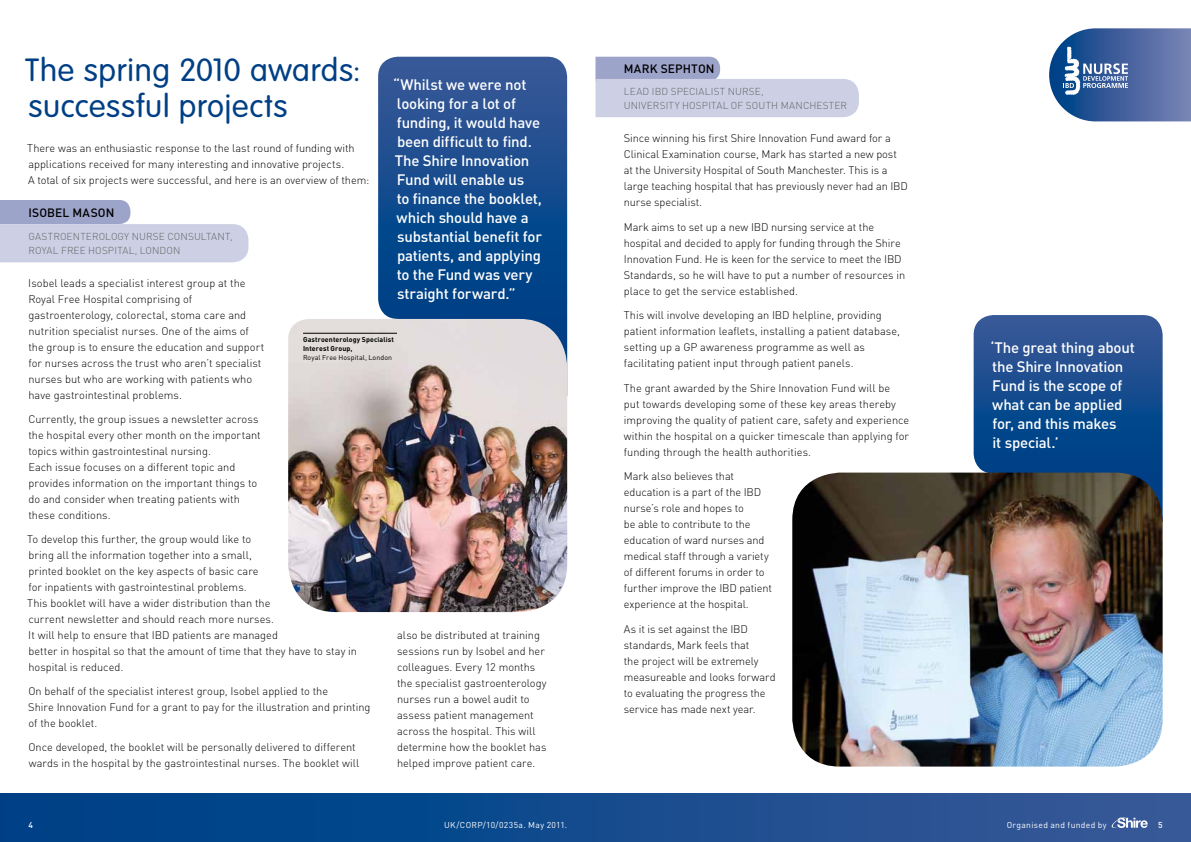
<style>
.page{position:relative;width:1191px;height:842px;background:#fff}
.page>*{position:absolute;margin:0;border:0;box-sizing:border-box;transform-origin:0 0}
.t1{font:300 31.6px/35px "VAG Rounded";letter-spacing:.02em;color:#003f85}
.t2{font:500 15px/19px "DIN";letter-spacing:-.015em;color:#fff}
.t3{font:500 12px "DIN";letter-spacing:.105em;color:#000}
.t4{font:300 11px/16px "DIN";letter-spacing:-.005em;color:#000}
.t5{font:300 10px "DIN";letter-spacing:.01em;color:#646567}
.t6{font:8.5px "DIN";letter-spacing:.04em;color:#fff}
.t7{font:500 8.5px "DIN";color:#fff}
.t8{font:700 7px/9px "DIN";letter-spacing:.015em;color:#000}
.t9{font:7px "DIN";letter-spacing:.015em;color:#000}
</style>
<div class="page">
<div style="left:0;top:794px;width:1191px;height:48px;background:linear-gradient(to right,#003f85,#385997)"></div>
<svg style="left:1111px;top:817px;width:36px;height:11px"></svg>
<svg style="left:0;top:200px;width:248px;height:62px"></svg>
<svg style="left:378px;top:57px;width:189px;height:262px;background:#174d8f"></svg>
<svg style="left:595px;top:57px;width:264px;height:60px"></svg>
<img style="left:288px;top:319px;width:279px;height:293px">
<svg style="left:973px;top:315px;width:189px;height:158px;background:#1d5191"></svg>
<svg style="left:1049px;top:28px;width:142px;height:93px;background:#5c78ab"></svg>
<img style="left:792px;top:473px;width:370px;height:293px">
<hr style="left:303px;top:333px;width:94px;height:1px;background:#000">
<h1 class="t1" style="left:25px;top:53px;width:337px">The spring 2010 awards: successful projects</h1>
<p class="t4" style="left:27px;top:140px;width:343px">There was an enthusiastic response to the last round of funding with applications received for many interesting and innovative projects.<br>A total of six projects were successful, and here is an overview of them:</p>
<p class="t3" style="left:29px;top:205px;width:87px">Isobel Mason</p>
<p class="t5" style="left:28px;top:230px;width:78px">Gastroenterolog</p>
<p class="t5" style="left:124px;top:230px;width:57px">y Nu rse Consultant</p>
<p class="t5" style="left:230px;top:230px;width:4px">,</p>
<p class="t5" style="left:28px;top:244px;width:74px">Royal Free Hospital</p>
<p class="t5" style="left:135px;top:244px;width:19px">, London</p>
<p class="t4" style="left:28px;top:275px;width:237px">Isobel leads a specialist interest group at the Royal Free Hospital comprising of gastroenterology, colorectal, stoma care and nutrition specialist nurses. One of the aims of the group is to ensure the education and support for nurses across the trust who aren’t specialist nurses but who are working with patients who have gastrointestinal problems.</p>
<p class="t4" style="left:28px;top:411px;width:234px">Currently, the group issues a newsletter across the hospital every other month on the important topics within gastrointestinal nursing.<br>Each issue focuses on a different topic and provides information on the important things to do and consider when treating patients with these conditions.</p>
<p class="t4" style="left:27px;top:531px;width:331px">To develop this further, the group would like to<br>bring all the information together into a small,<br>printed booklet on the key aspects of basic care<br>for inpatients with gastrointestinal problems.<br>This booklet will have a wider distribution than the<br>current newsletter and should reach more nurses.<br>It will help to ensure that IBD patients are managed<br>better in hospital so that the amount of time that they have to stay in hospital is reduced.</p>
<p class="t4" style="left:28px;top:683px;width:344px">On behalf of the specialist interest group, Isobel applied to the<br>Shire Innovation Fund for a grant to pay for the illustration and printing of the booklet.</p>
<p class="t4" style="left:28px;top:739px;width:332px">Once developed, the booklet will be personally delivered to different wards in the hospital by the gastrointestinal nurses. The booklet will</p>
<p class="t2" style="left:393px;top:74px;width:150px">“Whilst we were not looking for a lot of funding, it would have been difficult to find.<br>The Shire Innovation<br>Fund will enable us<br>to finance the booklet, which should have a substantial benefit for patients, and applying to the Fund was very straight forward.”</p>
<p class="t8" style="left:303px;top:334px;width:92px">Gastroenterology Specialist<br>Interest Group,</p>
<p class="t9" style="left:303px;top:353px;width:91px">Royal Free Hospital, London</p>
<p class="t4" style="left:397px;top:627px;width:151px">also be distributed at training sessions run by Isobel and her colleagues. Every 12 months the specialist gastroenterology nurses run a bowel audit to assess patient management across the hospital. This will determine how the booklet has helped improve patient care.</p>
<p class="t3" style="left:624px;top:61px;width:92px">Mark Sephton</p>
<p class="t5" style="left:624px;top:85px;width:72px">Lead IBD Specialist</p>
<p class="t5" style="left:727px;top:85px;width:37px">Nu rse,</p>
<p class="t5" style="left:624px;top:99px;width:72px">University Hospital</p>
<p class="t5" style="left:731px;top:99px;width:29px">of South</p>
<p class="t5" style="left:781px;top:99px;width:16px">Manch</p>
<p class="t5" style="left:816px;top:99px;width:32px">ester</p>
<p class="t4" style="left:624px;top:130px;width:285px">Since winning his first Shire Innovation Fund award for a Clinical Examination course, Mark has started a new post at the University Hospital of South Manchester. This is a large teaching hospital that has previously never had an IBD nurse specialist.</p>
<p class="t4" style="left:624px;top:219px;width:283px">Mark aims to set up a new IBD nursing service at the hospital and decided to apply for funding through the Shire Innovation Fund. He is keen for the service to meet the IBD Standards, so he will have to put a number of resources in place to get the service established.</p>
<p class="t4" style="left:624px;top:307px;width:277px">This will involve developing an IBD helpline, providing patient information leaflets, installing a patient database, setting up a GP awareness programme as well as facilitating patient input through patient panels.</p>
<p class="t4" style="left:624px;top:380px;width:287px">The grant awarded by the Shire Innovation Fund will be<br>put towards developing some of these key areas thereby improving the quality of patient care, safety and experience within the hospital on a quicker timescale than applying for funding through the health authorities.</p>
<p class="t4" style="left:624px;top:468px;width:150px">Mark also believes that education is a part of the IBD nurse’s role and hopes to<br>be able to contribute to the education of ward nurses and medical staff through a variety of different forums in order to further improve the IBD patient experience at the hospital.</p>
<p class="t4" style="left:624px;top:621px;width:153px">As it is set against the IBD standards, Mark feels that<br>the project will be extremely measureable and looks forward to evaluating the progress the service has made next year.</p>
<h2 class="t2" style="left:990px;top:337px;width:146px">‘The great thing about the Shire Innovation<br>Fund is the scope of what can be applied for, and this makes<br>it special.’</h2>
<p class="t7" style="left:28px;top:819px;width:6px">4</p>
<p class="t6" style="left:444px;top:819px;width:125px">UK/CORP/10/0235a. May 2011.</p>
<p class="t6" style="left:1006px;top:819px;width:101px">Organised and funded by</p>
<p class="t7" style="left:1158px;top:819px;width:6px">5</p>
</div>
